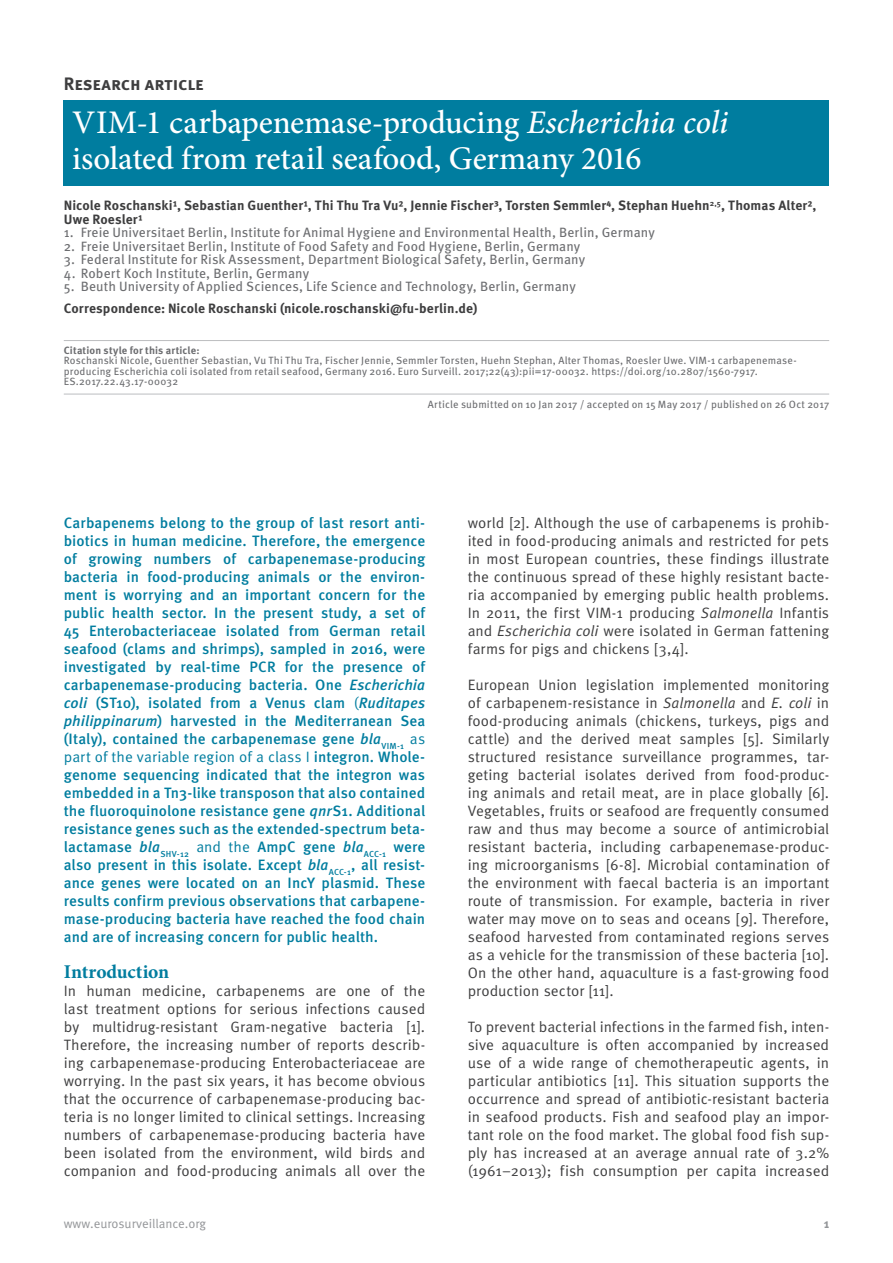
<style>
.page{position:relative;width:893px;height:1263px;background:#fff}
.page>*{position:absolute;margin:0;border:0;box-sizing:border-box;transform-origin:0 0}
.t1{font:500 33px/36px "Minion Pro";letter-spacing:-.005em;color:#fff}
.t2{font:700 19.5px "Minion Pro";letter-spacing:-.005em;color:#007d9f}
.t3{font:700 18px "Meta Pro";color:#3e3e3f}
.t4{font:15px/18px "Meta Pro";color:#3e3e3f;text-align:justify}
.t5{font:500 15px/18px "Meta Pro";color:#007d9f;text-align:justify}
.t6{font:13.5px "Meta Pro";letter-spacing:.01em;color:#6c6d70}
.t7{font:700 13.5px/13.5px "Meta Pro";letter-spacing:.005em;color:#3e3e3f}
.t8{font:12.75px "Meta Pro";color:#939598}
.t9{font:700 12.75px "Meta Pro";color:#939598}
.t10{font:10.5px/10.5px "Meta Pro";letter-spacing:.015em;color:#6c6d70}
.t11{font:700 10.5px "Meta Pro";letter-spacing:.015em;color:#6c6d70}
.s1{font-style:italic}
.s2{font-weight:400}
</style>
<div class="page">
<hr style="left:64px;top:340px;width:765px;height:1px;background:#bcbdc0">
<hr style="left:64px;top:394px;width:765px;height:1px;background:#bcbdc0">
<div style="left:64px;top:100px;width:765px;height:86px;background:#007d9f"></div>
<p class="t3" style="left:64px;top:72px;width:141px">Research article</p>
<h1 class="t1" style="left:72px;top:104px;width:657px">VIM-1 carbapenemase-producing <span class="s1">Escherichia coli </span>isolated from retail seafood, Germany 2016</h1>
<p class="t7" style="left:64px;top:199px;width:754px">Nicole Roschanski¹, Sebastian Guenther¹, Thi Thu Tra Vu², Jennie Fischer³, Torsten Semmler⁴, Stephan Huehn<sup>2,5</sup>, Thomas Alter²,<br>Uwe Roesler¹</p>
<p class="t6" style="left:64px;top:224px;width:593px">1. Freie Universitaet Berlin, Institute for Animal Hygiene and Environmental Health, Berlin, Germany</p>
<p class="t6" style="left:64px;top:238px;width:518px">2. Freie Universitaet Berlin, Institute of Food Safety and Food Hygiene, Berlin, Germany</p>
<p class="t6" style="left:64px;top:251px;width:523px">3. Federal Institute for Risk Assessment, Department Biological Safety, Berlin, Germany</p>
<p class="t6" style="left:64px;top:265px;width:247px">4. Robert Koch Institute, Berlin, Germany</p>
<p class="t6" style="left:64px;top:278px;width:513px">5. Beuth University of Applied Sciences, Life Science and Technology, Berlin, Germany</p>
<p class="t7" style="left:64px;top:302px;width:415px">Correspondence: Nicole Roschanski (nicole.roschanski@fu-berlin.de)</p>
<p class="t11" style="left:64px;top:343px;width:137px">Citation style for this article:</p>
<p class="t10" style="left:64px;top:356px;width:734px">Roschanski Nicole, Guenther Sebastian, Vu Thi Thu Tra, Fischer Jennie, Semmler Torsten, Huehn Stephan, Alter Thomas, Roesler Uwe. VIM-1 carbapenemase&shy;producing Escherichia coli isolated from retail seafood, Germany 2016. Euro Surveill. 2017;22(43):pii=17-00032. https://doi.org/10.2807/1560-7917.<br>ES.2017.22.43.17-00032</p>
<p class="t10" style="left:428px;top:400px;width:403px">Article submitted on 10 Jan 2017 / accepted on 15 May 2017 / published on 26 Oct 2017</p>
<p class="t5" style="left:64px;top:514px;width:363px">Carbapenems belong to the group of last resort anti&shy;biotics in human medicine. Therefore, the emergence of growing numbers of carbapenemase-producing bacteria in food-producing animals or the environ&shy;ment is worrying and an important concern for the public health sector. In the present study, a set of 45 Enterobacteriaceae isolated from German retail seafood (clams and shrimps), sampled in 2016, were investigated by real-time PCR for the presence of carbapenemase-producing bacteria. One <span class="s1">Escherichia coli</span> (ST10), isolated from a Venus clam <span class="s2">(</span><span class="s1">Ruditapes philippinarum</span>) harvested in the Mediterranean Sea (Italy), contained the carbapenemase gene <span class="s1">bla</span><sub>VIM-1</sub> <span class="s2">as part of the variable region of a class I</span> integron. Whole&shy;genome sequencing indicated that the integron was embedded in a Tn3-like transposon that also contained the fluoroquinolone resistance gene <span class="s1">qnr</span>S1. Additional resistance genes such as the extended-spectrum beta&shy;lactamase <span class="s1">bla</span><sub>SHV-12</sub> <span class="s2">and the</span> AmpC gene <span class="s1">bla</span><sub>ACC-1</sub> were also present in this isolate. Except <span class="s1">bla</span><sub>ACC-1</sub>, all resist&shy;ance genes were located on an IncY plasmid. These results confirm previous observations that carbapene&shy;mase-producing bacteria have reached the food chain and are of increasing concern for public health.</p>
<h2 class="t2" style="left:64px;top:958px;width:107px">Introduction</h2>
<p class="t4" style="left:64px;top:982px;width:363px">In human medicine, carbapenems are one of the last treatment options for serious infections caused by multidrug-resistant Gram-negative bacteria [1].<br>Therefore, the increasing number of reports describ&shy;ing carbapenemase-producing Enterobacteriaceae are worrying. In the past six years, it has become obvious that the occurrence of carbapenemase-producing bac&shy;teria is no longer limited to clinical settings. Increasing numbers of carbapenemase-producing bacteria have been isolated from the environment, wild birds and companion and food-producing animals all over the</p>
<p class="t4" style="left:468px;top:514px;width:363px">world [2]. Although the use of carbapenems is prohib&shy;ited in food-producing animals and restricted for pets in most European countries, these findings illustrate the continuous spread of these highly resistant bacte&shy;ria accompanied by emerging public health problems.<br>In 2011, the first VIM-1 producing <span class="s1">Salmonella</span> Infantis and <span class="s1">Escherichia coli</span> were isolated in German fattening farms for pigs and chickens [3,4].</p>
<p class="t4" style="left:468px;top:676px;width:363px">European Union legislation implemented monitoring of carbapenem-resistance in <span class="s1">Salmonella</span> and <span class="s1">E. coli</span> in food-producing animals (chickens, turkeys, pigs and cattle) and the derived meat samples [5]. Similarly structured resistance surveillance programmes, tar&shy;geting bacterial isolates derived from food-produc&shy;ing animals and retail meat, are in place globally [6].<br>Vegetables, fruits or seafood are frequently consumed raw and thus may become a source of antimicrobial resistant bacteria, including carbapenemase-produc&shy;ing microorganisms [6-8]. Microbial contamination of the environment with faecal bacteria is an important route of transmission. For example, bacteria in river water may move on to seas and oceans [9]. Therefore, seafood harvested from contaminated regions serves as a vehicle for the transmission of these bacteria [10].<br>On the other hand, aquaculture is a fast-growing food production sector [11].</p>
<p class="t4" style="left:468px;top:1018px;width:363px">To prevent bacterial infections in the farmed fish, inten&shy;sive aquaculture is often accompanied by increased use of a wide range of chemotherapeutic agents, in particular antibiotics [11]. This situation supports the occurrence and spread of antibiotic-resistant bacteria in seafood products. Fish and seafood play an impor&shy;tant role on the food market. The global food fish sup&shy;ply has increased at an average annual rate of 3.2% (1961–2013); fish consumption per capita increased</p>
<p class="t8" style="left:64px;top:1215px;width:144px">www.eurosurveillance.org</p>
<p class="t9" style="left:824px;top:1215px;width:7px">1</p>
</div>
